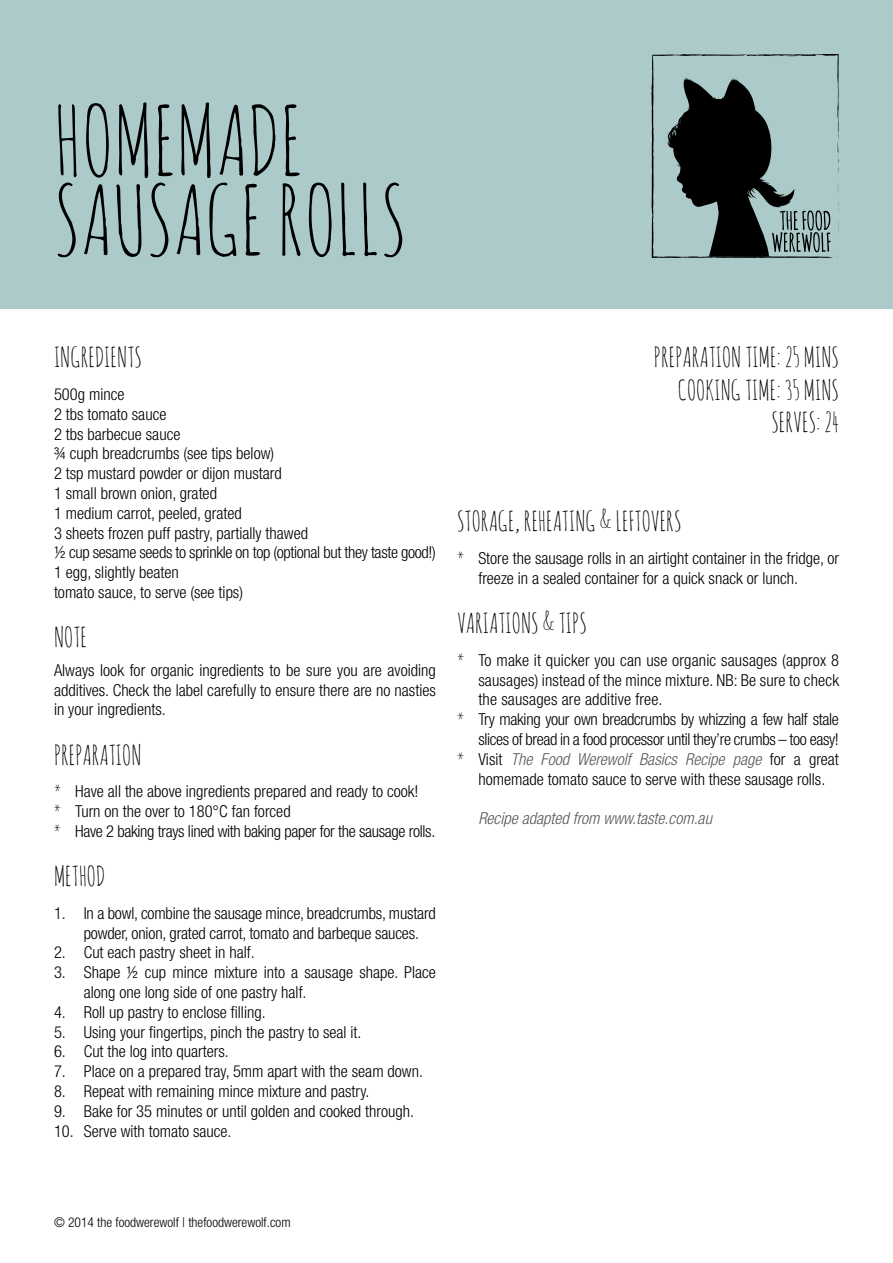
<style>
.page{position:relative;width:893px;height:1263px;background:#fff}
.page>*{position:absolute;margin:0;border:0;box-sizing:border-box;transform-origin:0 0}
.t1{font:94.5px/79.5px "Amatic SC";color:#000}
.t2{font:27px/32.4px "Amatic SC";color:#000;text-align:right}
.t3{font:300 condensed 16.5px/19.8px "Helvetica Neue LT Std";color:#000}
.t4{font:300 condensed 16.5px "Helvetica Neue LT Std";letter-spacing:-.02em;color:#000}
.t5{font:italic 300 condensed 16.5px "Helvetica Neue LT Std";color:#58595b}
.t6{font:300 condensed 13.5px "Helvetica Neue LT Std";color:#000}
.s1{font-family:"Amatic SC";font-weight:400;font-stretch:normal}
.s2{font-family:"Amatic SC";font-weight:400;font-style:normal;font-stretch:normal;color:#000}
.s3{font-style:normal;color:#000}
</style>
<div class="page">
<div style="left:0;top:0;width:893px;height:308px;background:#accac9"></div>
<svg style="left:651px;top:54px;width:188px;height:204px"></svg>
<h1 class="t1" style="left:54px;top:99px;width:354px">HOMEMADE<br>SAUSAGE ROLLS</h1>
<h2 class="t2" style="left:54px;top:341px;width:89px">INGREDIENTS</h2>
<p class="t3" style="left:54px;top:384px;width:383px">500g mince<br>2 tbs tomato sauce<br>2 tbs barbecue sauce<br>¾ cuph breadcrumbs (see tips below)<br>2 tsp mustard powder or dijon mustard<br>1 small brown onion, grated<br>1 medium carrot, peeled, grated<br>3 sheets frozen puff pastry, partially thawed<br>½ cup sesame seeds to sprinkle on top (optional but they taste good!)<br>1 egg, slightly beaten<br>tomato sauce, to serve (see tips)</p>
<h2 class="t2" style="left:54px;top:621px;width:35px">NOTE</h2>
<p class="t3" style="left:54px;top:660px;width:383px;text-align:justify">Always look for organic ingredients to be sure you are avoiding additives. Check the label carefully to ensure there are no nasties in your ingredients.</p>
<h2 class="t2" style="left:54px;top:738px;width:89px">PREPARATION</h2>
<p class="t3" style="left:54px;top:781px;width:383px"><span class="s1">*</span> Have all the above ingredients prepared and ready to cook!<br><span class="s1">*</span> Turn on the over to 180°C fan forced<br><span class="s1">*</span> Have 2 baking trays lined with baking paper for the sausage rolls.</p>
<h2 class="t2" style="left:54px;top:860px;width:53px">METHOD</h2>
<p class="t3" style="left:84px;top:903px;width:354px;text-indent:-30px">1. In a bowl, combine the sausage mince, breadcrumbs, mustard powder, onion, grated carrot, tomato and barbeque sauces.</p>
<p class="t3" style="left:54px;top:942px;width:202px">2. Cut each pastry sheet in half.</p>
<p class="t3" style="left:84px;top:962px;width:354px;text-indent:-30px">3. Shape ½ cup mince mixture into a sausage shape. Place along one long side of one pastry half.</p>
<p class="t3" style="left:54px;top:1002px;width:213px">4. Roll up pastry to enclose filling.</p>
<p class="t3" style="left:54px;top:1022px;width:309px">5. Using your fingertips, pinch the pastry to seal it.</p>
<p class="t3" style="left:54px;top:1041px;width:176px">6. Cut the log into quarters.</p>
<p class="t3" style="left:54px;top:1061px;width:371px">7. Place on a prepared tray, 5mm apart with the seam down.</p>
<p class="t3" style="left:54px;top:1081px;width:317px">8. Repeat with remaining mince mixture and pastry.</p>
<p class="t3" style="left:54px;top:1101px;width:362px">9. Bake for 35 minutes or until golden and cooked through.</p>
<p class="t3" style="left:54px;top:1121px;width:179px">10. Serve with tomato sauce.</p>
<h2 class="t2" style="left:654px;top:341px;width:187px">PREPARATION TIME: 25 MINS<br>COOKING TIME: 35 MINS<br>SERVES: 24</h2>
<h2 class="t2" style="left:457px;top:505px;width:226px">STORAGE, REHEATING &amp; LEFTOVERS</h2>
<p class="t3" style="left:478px;top:548px;width:362px;text-indent:-21px"><span class="s1">*</span> Store the sausage rolls in an airtight container in the fridge, or freeze in a sealed container for a quick snack or lunch.</p>
<h2 class="t2" style="left:457px;top:606px;width:131px">VARIATIONS &amp; TIPS</h2>
<p class="t3" style="left:457px;top:650px;width:383px"><span class="s1">*</span> To make it quicker you can use organic sausages (approx 8</p>
<p class="t3" style="left:478px;top:670px;width:362px">sausages) instead of the mince mixture. NB: Be sure to check</p>
<p class="t3" style="left:478px;top:689px;width:186px">the sausages are additive free.</p>
<p class="t4" style="left:457px;top:710px;width:383px"><span class="s1">*</span> Try making your own breadcrumbs by whizzing a few half stale</p>
<p class="t4" style="left:478px;top:730px;width:362px">slices of bread in a food processor until they’re crumbs – too easy!</p>
<p class="t5" style="left:457px;top:749px;width:383px"><span class="s2">*</span> <span class="s3">Visit</span> The Food Werewolf Basics Recipe page <span class="s3">for a great</span></p>
<p class="t3" style="left:478px;top:769px;width:348px">homemade tomato sauce to serve with these sausage rolls.</p>
<p class="t5" style="left:478px;top:809px;width:235px">Recipe adapted from www.taste.com.au</p>
<p class="t6" style="left:54px;top:1215px;width:238px">© 2014 the foodwerewolf | thefoodwerewolf.com</p>
</div>
